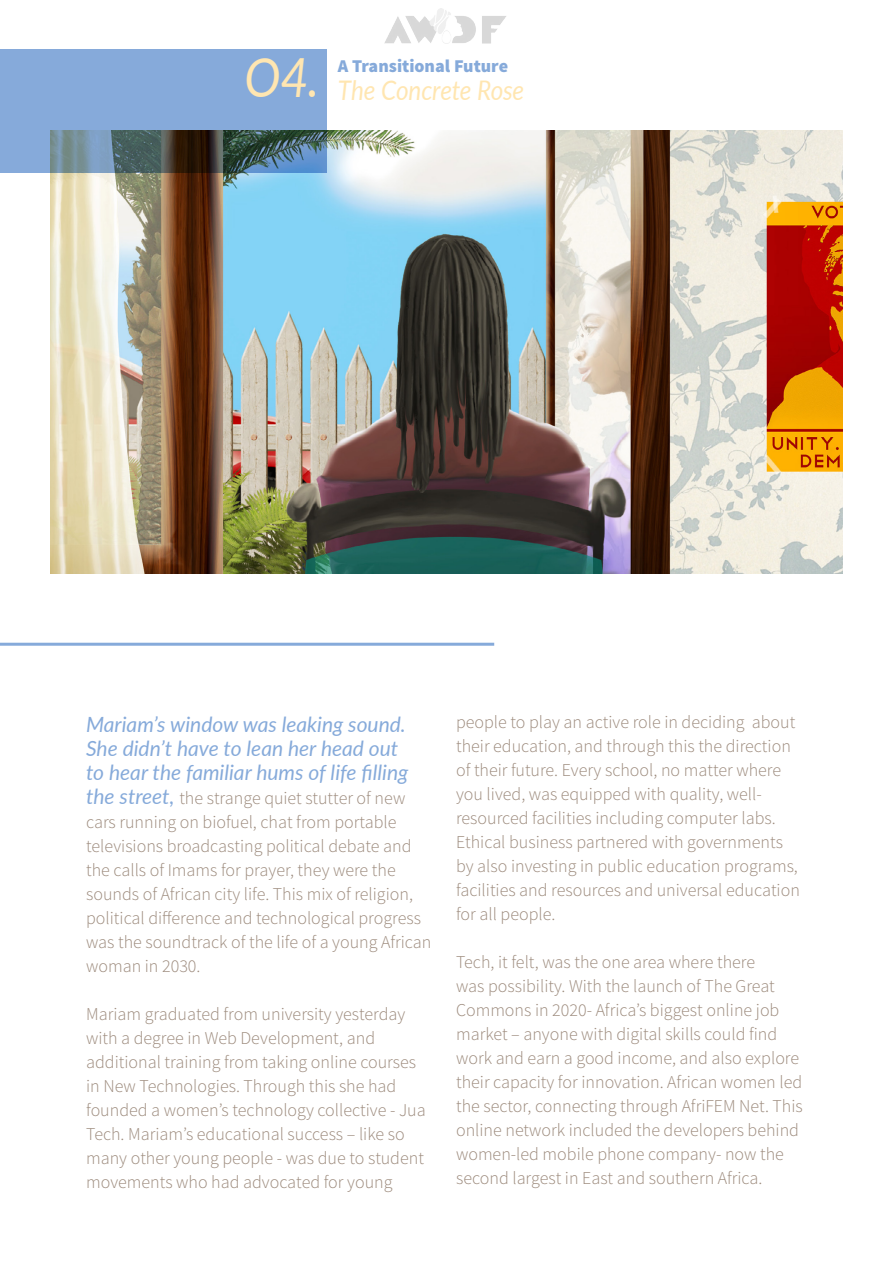
<style>
.page{position:relative;width:893px;height:1263px;background:#fff}
.page>*{position:absolute;margin:0;border:0;box-sizing:border-box;transform-origin:0 0}
.t1{font:italic 27px "Lato";letter-spacing:-.01em;color:#ffe6b1;scale:.9 1}
.t2{font:italic 21px/24px "Lato";color:#86aada}
.t3{font:300 18px/24px "Source Sans Pro";color:#9c8a7c}
.t4{font:900 18px "Source Sans Pro";color:#86aada}
.s1{font-size:54px}
.s2{font-family:"Lato";font-weight:400;font-style:italic;font-size:21px;color:#86aada}
</style>
<div class="page">
<img style="left:51px;top:130px;width:791px;height:444px">
<svg style="left:0;top:49px;width:327px;height:124px;background:#7595b8"></svg>
<hr style="left:0;top:643px;width:494px;height:3px;background:#86aada">
<img style="left:384px;top:9px;width:122px;height:35px">
<h1 class="t1" style="left:244px;top:71px;width:312px"><span class="s1">O4.</span> The Concrete Rose</h1>
<p class="t4" style="left:338px;top:54px;width:172px">A Transitional Future</p>
<p class="t2" style="left:86px;top:711px;width:324px">Mariam’s window was leaking sound.<br>She didn’t have to lean her head out to hear the familiar hums of life filling</p>
<p class="t3" style="left:86px;top:786px;width:347px"><span class="s2">the street,</span> the strange quiet stutter of new cars running on biofuel, chat from portable televisions broadcasting political debate and the calls of Imams for prayer, they were the sounds of African city life. This mix of religion, political difference and technological progress was the soundtrack of the life of a young African woman in 2030.</p>
<p class="t3" style="left:86px;top:1002px;width:341px">Mariam graduated from university yesterday with a degree in Web Development, and additional training from taking online courses in New Technologies. Through this she had founded a women’s technology collective - Jua Tech. Mariam’s educational success – like so many other young people - was due to student movements who had advocated for young</p>
<p class="t3" style="left:456px;top:710px;width:345px">people to play an active role in deciding about their education, and through this the direction of their future. Every school, no matter where you lived, was equipped with quality, well&shy;resourced facilities including computer labs.<br>Ethical business partnered with governments by also investing in public education programs, facilities and resources and universal education for all people.</p>
<p class="t3" style="left:456px;top:950px;width:348px">Tech, it felt, was the one area where there<br>was possibility. With the launch of The Great Commons in 2020- Africa’s biggest online job market – anyone with digital skills could find work and earn a good income, and also explore their capacity for innovation. African women led the sector, connecting through AfriFEM Net. This online network included the developers behind women-led mobile phone company- now the second largest in East and southern Africa.</p>
</div>
